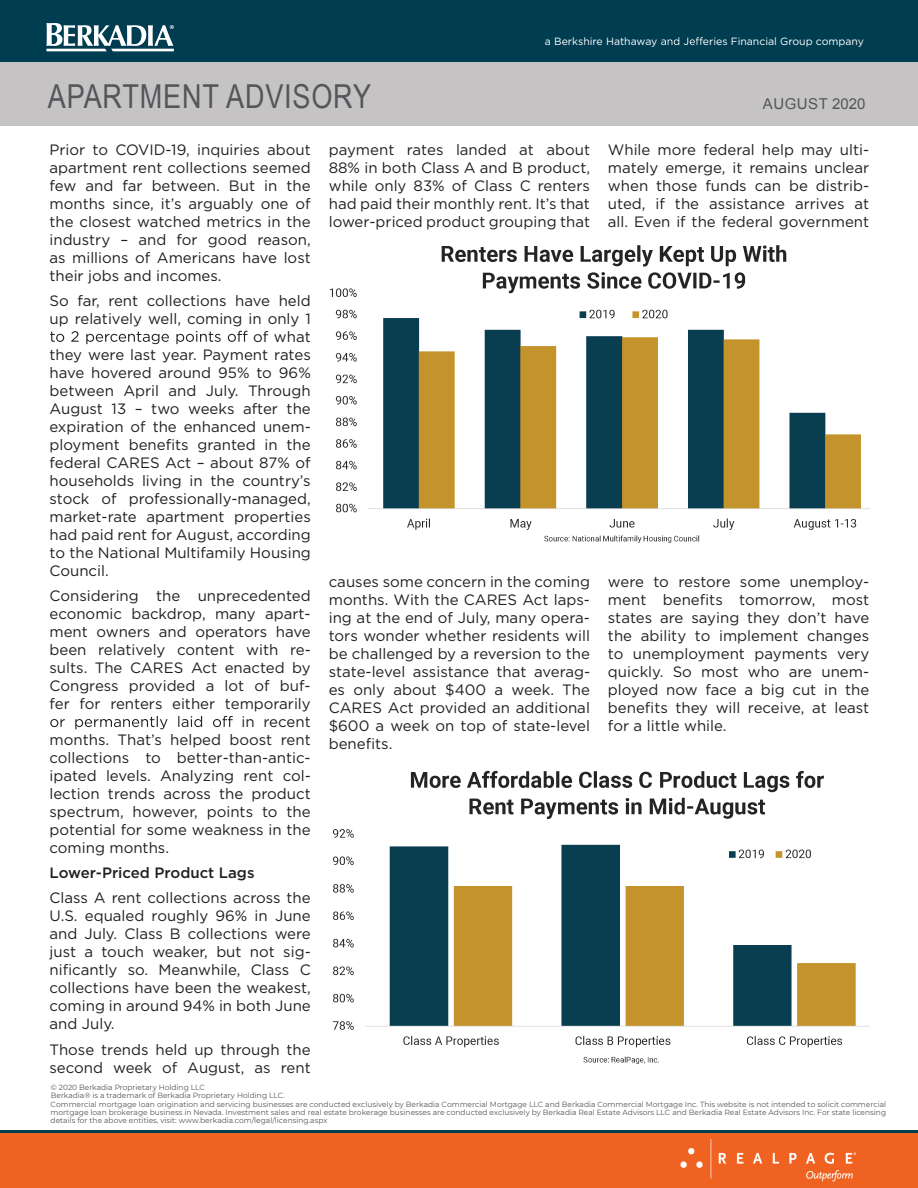
<style>
.page{position:relative;width:918px;height:1188px;background:#fff}
.page>*{position:absolute;margin:0;border:0;box-sizing:border-box;transform-origin:0 0}
.t1{font:33px "Arial Narrow";letter-spacing:.025em;color:#54565a}
.t2{font:15px/18px "Gotham";color:#231f20;text-align:justify}
.t3{font:500 15px "Gotham";color:#231f20}
.t4{font:15px "Arial";letter-spacing:.035em;color:#54565a}
.t5{font:10.5px "Gotham";color:#fff}
.t6{font:7.5px/8.2px "Montserrat";color:#54565a}
</style>
<div class="page">
<div style="left:0;top:0;width:918px;height:62px;background:#013d51"></div>
<div style="left:0;top:62px;width:918px;height:63px;background:#c6c3c4"></div>
<div style="left:0;top:1131px;width:918px;height:57px;background:#f06222"></div>
<svg style="left:661px;top:37px;width:42px;height:8px"></svg>
<hr style="left:0;top:1130px;width:918px;height:3px;background:#013d51">
<svg style="left:46px;top:23px;width:128px;height:28px"></svg>
<img style="left:680px;top:1139px;width:177px;height:43px">
<svg style="left:50px;top:331px;width:198px;height:13px"></svg>
<svg style="left:50px;top:716px;width:183px;height:13px"></svg>
<img style="left:329px;top:245px;width:540px;height:298px">
<img style="left:333px;top:770px;width:536px;height:295px">
<h1 class="t1" style="left:48px;top:72px;width:325px">APARTMENT ADVISORY</h1>
<p class="t5" style="left:545px;top:35px;width:114px">a Berkshire Hathaway</p>
<p class="t5" style="left:703px;top:35px;width:163px">eries Financial Group company</p>
<p class="t4" style="left:763px;top:94px;width:104px">AUGUST 2020</p>
<p class="t2" style="left:50px;top:140px;width:263px">Prior to COVID-19, inquiries about apartment rent collections seemed few and far between. But in the months since, it’s arguably one of the closest watched metrics in the industry – and for good reason, as millions of Americans have lost their jobs and incomes.</p>
<p class="t2" style="left:50px;top:291px;width:263px">So far, rent collections have held</p>
<p class="t2" style="left:50px;top:309px;width:263px">up relatively well, coming in only 1</p>
<p class="t2" style="left:253px;top:327px;width:59px">of what</p>
<p class="t2" style="left:50px;top:345px;width:263px">they were last year. Payment rates</p>
<p class="t2" style="left:50px;top:363px;width:263px">have hovered around 95% to 96%</p>
<p class="t2" style="left:50px;top:381px;width:263px">between April and July. Through</p>
<p class="t2" style="left:50px;top:399px;width:263px">August 13 – two weeks after the</p>
<p class="t2" style="left:50px;top:417px;width:263px">expiration of the enhanced unem-</p>
<p class="t2" style="left:50px;top:435px;width:263px">ployment benefits granted in the</p>
<p class="t2" style="left:50px;top:453px;width:263px">federal CARES Act – about 87% of</p>
<p class="t2" style="left:50px;top:471px;width:263px">households living in the country’s</p>
<p class="t2" style="left:50px;top:489px;width:263px">stock of professionally-managed,</p>
<p class="t2" style="left:50px;top:507px;width:263px">market-rate apartment properties</p>
<p class="t2" style="left:50px;top:525px;width:263px">had paid rent for August, according</p>
<p class="t2" style="left:50px;top:543px;width:263px">to the National Multifamily Housing</p>
<p class="t2" style="left:50px;top:561px;width:61px">Council.</p>
<p class="t2" style="left:50px;top:586px;width:263px">Considering the unprecedented</p>
<p class="t2" style="left:50px;top:604px;width:263px">economic backdrop, many apart-</p>
<p class="t2" style="left:50px;top:622px;width:263px">ment owners and operators have</p>
<p class="t2" style="left:50px;top:640px;width:263px">been relatively content with re-</p>
<p class="t2" style="left:50px;top:658px;width:263px">sults. The CARES Act enacted by</p>
<p class="t2" style="left:50px;top:676px;width:263px">Congress provided a lot of buf-</p>
<p class="t2" style="left:50px;top:694px;width:263px">fer for renters either temporarily</p>
<p class="t2" style="left:242px;top:712px;width:71px">in recent</p>
<p class="t2" style="left:50px;top:730px;width:263px">months. That’s helped boost rent</p>
<p class="t2" style="left:50px;top:748px;width:263px">collections to better-than-antic-</p>
<p class="t2" style="left:50px;top:766px;width:263px">ipated levels. Analyzing rent col-</p>
<p class="t2" style="left:50px;top:784px;width:263px">lection trends across the product</p>
<p class="t2" style="left:50px;top:802px;width:263px">spectrum, however, points to the</p>
<p class="t2" style="left:50px;top:820px;width:263px">potential for some weakness in the</p>
<p class="t2" style="left:50px;top:838px;width:121px">coming months.</p>
<p class="t3" style="left:50px;top:863px;width:207px">Lower-Priced Product Lags</p>
<p class="t2" style="left:50px;top:889px;width:263px">Class A rent collections across the U.S. equaled roughly 96% in June and July. Class B collections were just a touch weaker, but not sig&shy;nificantly so. Meanwhile, Class C collections have been the weakest, coming in around 94% in both June and July.</p>
<p class="t2" style="left:50px;top:1040px;width:263px">Those trends held up through the second week of August, as rent</p>
<p class="t2" style="left:329px;top:140px;width:263px">payment rates landed at about 88% in both Class A and B product, while only 83% of Class C renters had paid their monthly rent. It’s that lower-priced product grouping that</p>
<p class="t2" style="left:329px;top:572px;width:263px">causes some concern in the coming months. With the CARES Act laps&shy;ing at the end of July, many opera&shy;tors wonder whether residents will be challenged by a reversion to the state-level assistance that averag&shy;es only about $400 a week. The CARES Act provided an additional $600 a week on top of state-level benefits.</p>
<p class="t2" style="left:608px;top:140px;width:263px">While more federal help may ulti&shy;mately emerge, it remains unclear when those funds can be distrib&shy;uted, if the assistance arrives at all. Even if the federal government</p>
<p class="t2" style="left:608px;top:572px;width:263px">were to restore some unemploy&shy;ment benefits tomorrow, most states are saying they don’t have the ability to implement changes to unemployment payments very quickly. So most who are unem&shy;ployed now face a big cut in the benefits they will receive, at least for a little while.</p>
<p class="t6" style="left:51px;top:1083px;width:837px">© 2020 Berkadia Proprietary Holding LLC<br>Berkadia® is a trademark of Berkadia Proprietary Holding LLC.<br>Commercial mortgage loan origination and servicing businesses are conducted exclusively by Berkadia Commercial Mortgage LLC and Berkadia Commercial Mortgage Inc. This website is not intended to solicit commercial mortgage loan brokerage business in Nevada. Investment sales and real estate brokerage businesses are conducted exclusively by Berkadia Real Estate Advisors LLC and Berkadia Real Estate Advisors Inc. For state licensing details for the above entities, visit: www.berkadia.com/legal/licensing.aspx</p>
</div>
